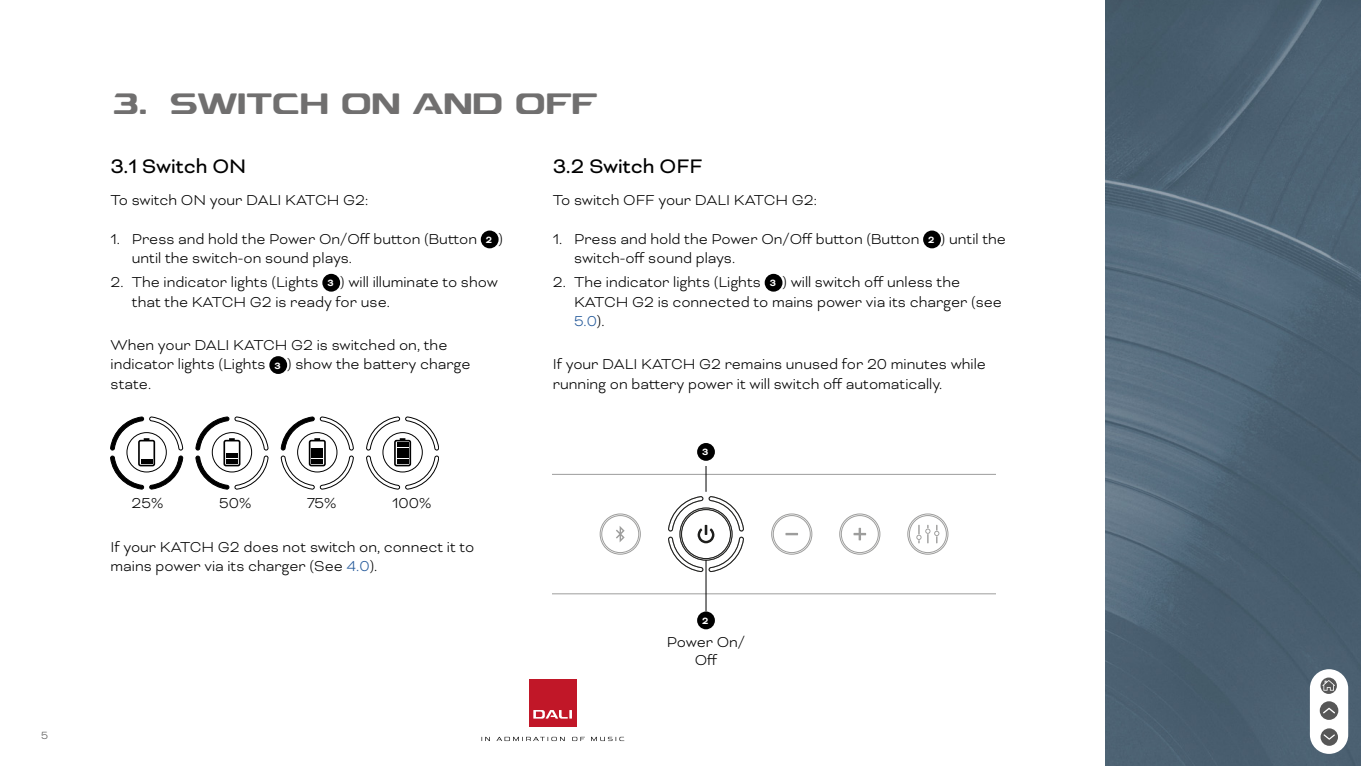
<style>
.page{position:relative;width:1361px;height:766px;background:#fff}
.page>*{position:absolute;margin:0;border:0;box-sizing:border-box;transform-origin:0 0}
.t1{font:700 36px "Dali Font 2";color:#706f6f}
.t2{font:22.5px "Bicyclette";color:#000}
.t3{font:300 16.5px/19.5px "Bicyclette";color:#000}
.t4{font:300 12px "Bicyclette";color:#575756}
.t5{font:700 10.5px "Bicyclette";color:#fff}
.s1{font-weight:700;font-size:10.5px;color:#fff}
.s2{color:#275b9b}
</style>
<div class="page">
<img style="left:1106px;top:0;width:255px;height:765px">
<svg style="left:553px;top:474px;width:442px;height:120px"></svg>
<hr style="left:705px;top:560px;width:1px;height:51px;background:#000">
<svg style="left:600px;top:466px;width:348px;height:106px"></svg>
<svg style="left:110px;top:416px;width:73px;height:73px"></svg>
<svg style="left:195px;top:416px;width:73px;height:73px"></svg>
<svg style="left:281px;top:416px;width:73px;height:73px"></svg>
<svg style="left:366px;top:417px;width:73px;height:72px"></svg>
<hr style="left:141px;top:459px;width:11px;height:4px;background:#000">
<hr style="left:226px;top:459px;width:12px;height:4px;background:#000">
<hr style="left:311px;top:459px;width:12px;height:4px;background:#000">
<hr style="left:397px;top:459px;width:11px;height:4px;background:#000">
<div style="left:226px;top:453px;width:12px;height:5px;background:#000"></div>
<div style="left:311px;top:453px;width:12px;height:5px;background:#000"></div>
<div style="left:397px;top:453px;width:11px;height:5px;background:#000"></div>
<hr style="left:311px;top:448px;width:12px;height:4px;background:#000">
<hr style="left:397px;top:448px;width:11px;height:4px;background:#000">
<div style="left:397px;top:442px;width:11px;height:5px;background:#000"></div>
<div style="left:481px;top:230px;width:17px;height:18px;background:#000;border-radius:50%"></div>
<div style="left:322px;top:274px;width:18px;height:17px;background:#000;border-radius:50%"></div>
<div style="left:269px;top:356px;width:18px;height:18px;background:#000;border-radius:50%"></div>
<div style="left:923px;top:230px;width:18px;height:18px;background:#000;border-radius:50%"></div>
<div style="left:764px;top:274px;width:18px;height:17px;background:#000;border-radius:50%"></div>
<div style="left:697px;top:611px;width:18px;height:18px;background:#000;border-radius:50%"></div>
<div style="left:697px;top:443px;width:18px;height:17px;background:#000;border-radius:50%"></div>
<svg style="left:481px;top:736px;width:9px;height:4px"></svg>
<svg style="left:591px;top:736px;width:33px;height:4px"></svg>
<svg style="left:497px;top:736px;width:67px;height:4px"></svg>
<svg style="left:572px;top:736px;width:13px;height:4px"></svg>
<div style="left:529px;top:678px;width:48px;height:48px;background:#c11728"></div>
<svg style="left:533px;top:710px;width:39px;height:8px"></svg>
<div style="left:1310px;top:669px;width:38px;height:84px;background:#fff;border-radius:19px"></div>
<svg style="left:1320px;top:677px;width:17px;height:16px"></svg>
<svg style="left:1320px;top:728px;width:18px;height:17px"></svg>
<svg style="left:1319px;top:701px;width:19px;height:18px"></svg>
<p class="t4" style="left:41px;top:728px;width:9px">5</p>
<h1 class="t1" style="left:113px;top:85px;width:486px">3. SWITCH ON AND OFF</h1>
<h2 class="t2" style="left:111px;top:153px;width:137px">3.1 Switch ON</h2>
<p class="t3" style="left:111px;top:190px;width:259px">To switch ON your DALI KATCH G2:</p>
<p class="t3" style="left:132px;top:229px;width:373px;text-indent:-21px">1. Press and hold the Power On/Off button (Button <span class="s1">2</span> ) until the switch-on sound plays.</p>
<p class="t3" style="left:132px;top:272px;width:368px;text-indent:-21px">2. The indicator lights (Lights <span class="s1">3</span> ) will illuminate to show that the KATCH G2 is ready for use.</p>
<p class="t3" style="left:111px;top:335px;width:361px">When your DALI KATCH G2 is switched on, the indicator lights (Lights <span class="s1">3</span> ) show the battery charge state.</p>
<p class="t3" style="left:132px;top:492px;width:33px">25%</p>
<p class="t3" style="left:219px;top:492px;width:34px">50%</p>
<p class="t3" style="left:307px;top:492px;width:31px">75%</p>
<p class="t3" style="left:392px;top:492px;width:41px">100%</p>
<p class="t3" style="left:111px;top:537px;width:365px">If your KATCH G2 does not switch on, connect it to mains power via its charger (See <span class="s2">4.0</span>).</p>
<h2 class="t2" style="left:553px;top:153px;width:151px">3.2 Switch OFF</h2>
<p class="t3" style="left:553px;top:190px;width:265px">To switch OFF your DALI KATCH G2:</p>
<p class="t3" style="left:574px;top:229px;width:433px;text-indent:-21px">1. Press and hold the Power On/Off button (Button <span class="s1">2</span> ) until the switch-off sound plays.</p>
<p class="t3" style="left:574px;top:272px;width:429px;text-indent:-21px">2. The indicator lights (Lights <span class="s1">3</span> ) will switch off unless the<br>KATCH G2 is connected to mains power via its charger (see<br><span class="s2">5.0</span>).</p>
<p class="t3" style="left:553px;top:354px;width:434px">If your DALI KATCH G2 remains unused for 20 minutes while running on battery power it will switch off automatically.</p>
<p class="t5" style="left:702px;top:446px;width:8px">3</p>
<p class="t5" style="left:702px;top:614px;width:8px">2</p>
<p class="t3" style="left:667px;top:633px;width:80px;line-height:18px;text-align:center">Power On/<br>Off</p>
</div>
